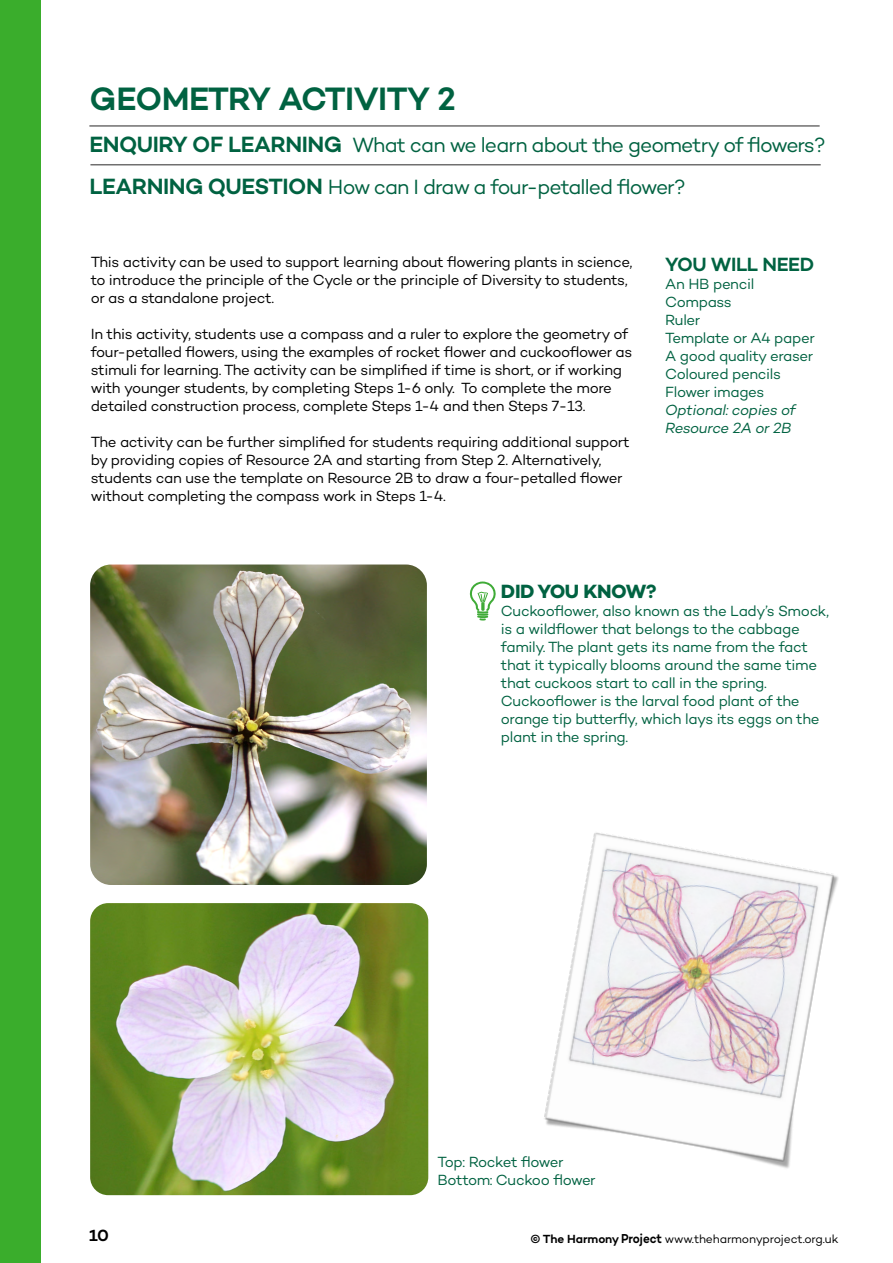
<style>
.page{position:relative;width:893px;height:1263px;background:#fff}
.page>*{position:absolute;margin:0;border:0;box-sizing:border-box;transform-origin:0 0}
.t1{font:600 33px "Campton";letter-spacing:-.03em;color:#006241}
.t2{font:21px/42px "Campton";letter-spacing:-.045em;color:#006241}
.t3{font:600 19.5px "Campton";letter-spacing:-.02em;color:#006241}
.t4{font:700 19.5px "Campton";letter-spacing:-.025em;color:#006241}
.t5{font:600 16.5px "Campton";color:#000}
.t6{font:15px/18px "Campton";letter-spacing:-.025em;color:#000}
.t7{font:15px/18px "Campton";letter-spacing:-.025em;color:#006241}
.t8{font:italic 15px/18px "Campton";letter-spacing:-.025em;color:#006241}
.t9{font:12px "Campton";letter-spacing:-.01em;color:#000}
.s1{font-weight:600;font-size:22.5px}
.s2{font-weight:600}
.s3{font-weight:600;font-size:13.2px}
</style>
<div class="page">
<div style="left:0;top:0;width:41px;height:1263px;background:#3aad2c"></div>
<hr style="left:90px;top:164px;width:731px;height:1px;background:#706f6f">
<hr style="left:89px;top:125px;width:731px;height:2px;background:#706f6f">
<svg style="left:469px;top:581px;width:27px;height:39px"></svg>
<img style="left:90px;top:564px;width:337px;height:321px">
<img style="left:90px;top:903px;width:338px;height:292px">
<img style="left:544px;top:832px;width:295px;height:337px">
<h1 class="t1" style="left:90px;top:78px;width:368px">GEOMETRY ACTIVITY 2</h1>
<h2 class="t2" style="left:90px;top:124px;width:738px"><span class="s1">ENQUIRY OF LEARNING</span> What can we learn about the geometry of flowers?<br><span class="s1">LEARNING QUESTION</span> How can I draw a four-petalled flower?</h2>
<p class="t6" style="left:91px;top:253px;width:543px">This activity can be used to support learning about flowering plants in science, to introduce the principle of the Cycle or the principle of Diversity to students, or as a standalone project.</p>
<p class="t6" style="left:91px;top:325px;width:543px">In this activity, students use a compass and a ruler to explore the geometry of four-petalled flowers, using the examples of rocket flower and cuckooflower as stimuli for learning. The activity can be simplified if time is short, or if working with younger students, by completing Steps 1-6 only. To complete the more detailed construction process, complete Steps 1-4 and then Steps 7-13.</p>
<p class="t6" style="left:91px;top:433px;width:540px">The activity can be further simplified for students requiring additional support by providing copies of Resource 2A and starting from Step 2. Alternatively, students can use the template on Resource 2B to draw a four-petalled flower without completing the compass work in Steps 1-4.</p>
<h3 class="t3" style="left:665px;top:251px;width:151px">YOU WILL NEED</h3>
<p class="t7" style="left:665px;top:274px;width:151px">An HB pencil<br>Compass<br>Ruler<br>Template or A4 paper<br>A good quality eraser<br>Coloured pencils<br>Flower images</p>
<p class="t8" style="left:665px;top:400px;width:132px">Optional: copies of<br>Resource 2A or 2B</p>
<h3 class="t4" style="left:501px;top:578px;width:157px">DID YOU KNOW?</h3>
<p class="t7" style="left:501px;top:601px;width:330px">Cuckooflower, also known as the Lady’s Smock, is a wildflower that belongs to the cabbage family. The plant gets its name from the fact that it typically blooms around the same time that cuckoos start to call in the spring.<br>Cuckooflower is the larval food plant of the orange tip butterfly, which lays its eggs on the plant in the spring.</p>
<p class="t7" style="left:438px;top:1152px;width:160px">Top: Rocket flower<br>Bottom: Cuckoo flower</p>
<p class="t5" style="left:89px;top:1225px;width:22px">10</p>
<p class="t9" style="left:530px;top:1231px;width:310px"><span class="s2">© The Harmony</span> <span class="s3">Project</span> www.theharmonyproject.org.uk</p>
</div>
